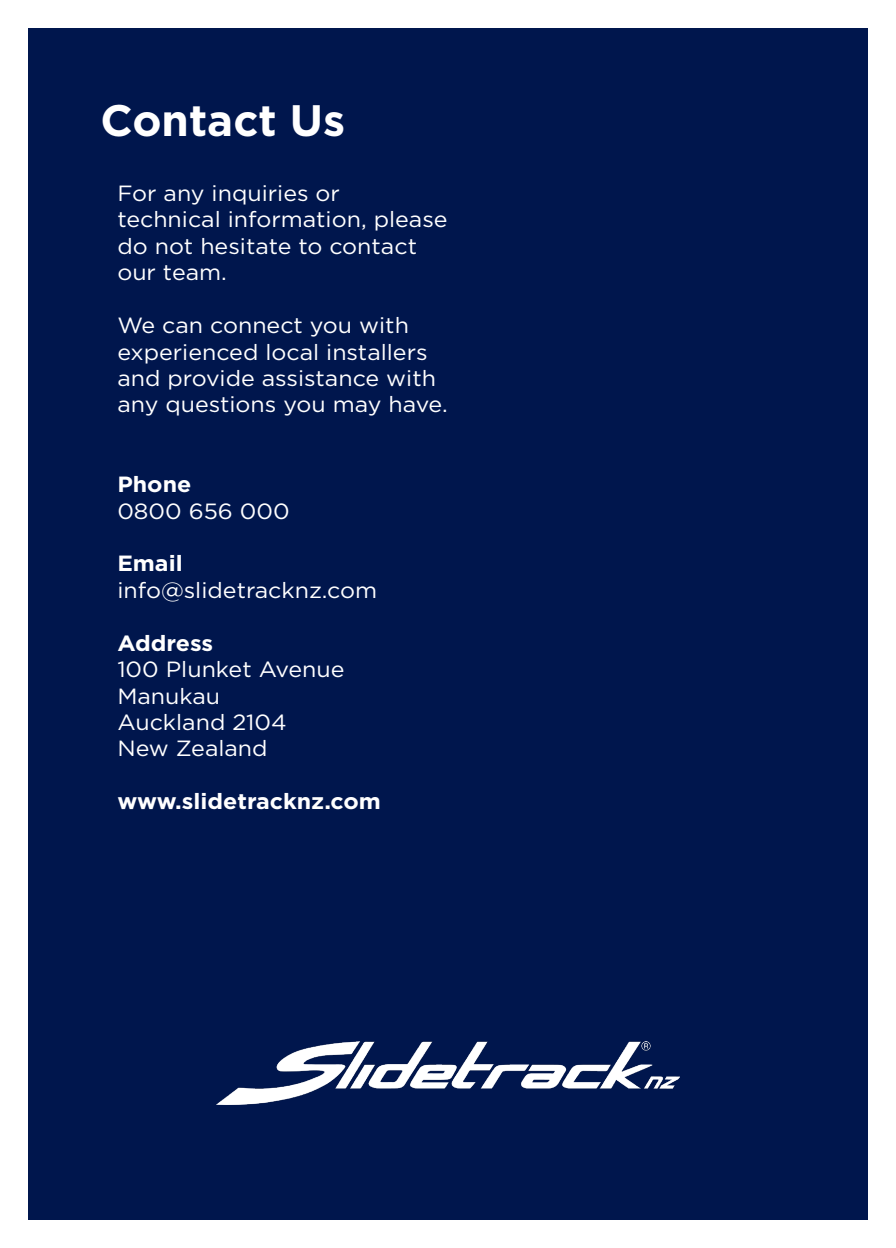
<style>
.page{position:relative;width:896px;height:1248px;background:#fff}
.page>*{position:absolute;margin:0;border:0;box-sizing:border-box;transform-origin:0 0}
.t1{font:700 44px "Gotham";color:#fff}
.t2{font:22px/26.4px "Gotham";color:#fff;scale:1.05 1}
.t3{font:700 22px "Gotham";color:#fff;scale:1.05 1}
</style>
<div class="page">
<div style="left:28px;top:28px;width:839px;height:1191px;background:#00164d"></div>
<img style="left:217px;top:1041px;width:462px;height:63px">
<p class="t1" style="left:100px;top:91px;width:246px">Contact Us</p>
<p class="t2" style="left:117px;top:179px;width:213px">For any inquiries or</p>
<p class="t2" style="left:117px;top:206px;width:316px">technical information, please do not hesitate to contact our team.</p>
<p class="t2" style="left:117px;top:311px;width:279px">We can connect you with</p>
<p class="t2" style="left:117px;top:338px;width:316px">experienced local installers and provide assistance with any questions you may have.</p>
<p class="t3" style="left:117px;top:470px;width:72px">Phone</p>
<p class="t2" style="left:117px;top:497px;width:166px">0800 656 000</p>
<p class="t3" style="left:117px;top:549px;width:64px">Email</p>
<p class="t2" style="left:117px;top:576px;width:249px">info@slidetracknz.com</p>
<p class="t3" style="left:117px;top:628px;width:93px">Address</p>
<p class="t2" style="left:117px;top:655px;width:218px">100 Plunket Avenue<br>Manukau<br>Auckland 2104<br>New Zealand</p>
<p class="t3" style="left:117px;top:786px;width:252px">www.slidetracknz.com</p>
</div>
